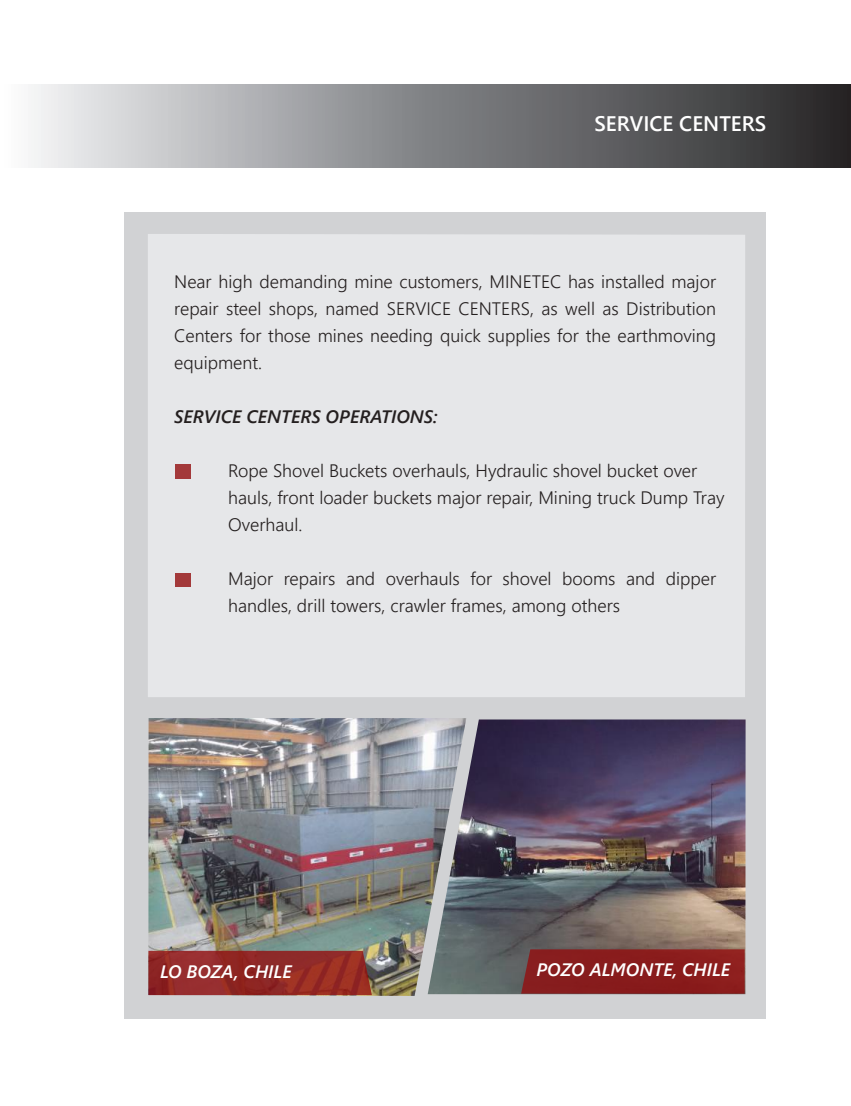
<style>
.page{position:relative;width:851px;height:1106px;background:#fff}
.page>*{position:absolute;margin:0;border:0;box-sizing:border-box;transform-origin:0 0}
.t1{font:600 21px "Segoe UI";color:#fff}
.t2{font:300 18px/27px "Segoe UI";color:#241f1f}
.t3{font:italic 600 18px "Segoe UI";color:#fff}
.t4{font:italic 600 18px "Segoe UI";color:#241f1f}
</style>
<div class="page">
<div style="left:124px;top:213px;width:641px;height:805px;background:#d1d2d4"></div>
<div style="left:148px;top:234px;width:597px;height:463px;background:#e6e7e9"></div>
<img style="left:148px;top:718px;width:318px;height:278px">
<svg style="left:148px;top:950px;width:224px;height:45px;background:#932e29"></svg>
<img style="left:427px;top:719px;width:318px;height:275px">
<div style="left:0;top:84px;width:850px;height:84px;background:linear-gradient(to right,#f2f4f6,#212123)"></div>
<svg style="left:521px;top:949px;width:223px;height:44px;background:#881e1e"></svg>
<div style="left:175px;top:465px;width:16px;height:13px;background:#a3393a"></div>
<div style="left:175px;top:573px;width:16px;height:14px;background:#a3393a"></div>
<p class="t1" style="left:594px;top:106px;width:173px">SERVICE CENTERS</p>
<p class="t2" style="left:174px;top:268px;width:543px;text-align:justify">Near high demanding mine customers, MINETEC has installed major repair steel shops, named SERVICE CENTERS, as well as Distribution Centers for those mines needing quick supplies for the earthmoving equipment.</p>
<p class="t4" style="left:174px;top:402px;width:265px">SERVICE CENTERS OPERATIONS:</p>
<p class="t2" style="left:228px;top:457px;width:497px">Rope Shovel Buckets overhauls, Hydraulic shovel bucket over hauls, front loader buckets major repair, Mining truck Dump Tray<br>Overhaul.</p>
<p class="t2" style="left:228px;top:565px;width:489px">Major repairs and overhauls for shovel booms and dipper handles, drill towers, crawler frames, among others</p>
<p class="t3" style="left:160px;top:957px;width:133px">LO BOZA, CHILE</p>
<p class="t3" style="left:536px;top:955px;width:195px">POZO ALMONTE, CHILE</p>
</div>
